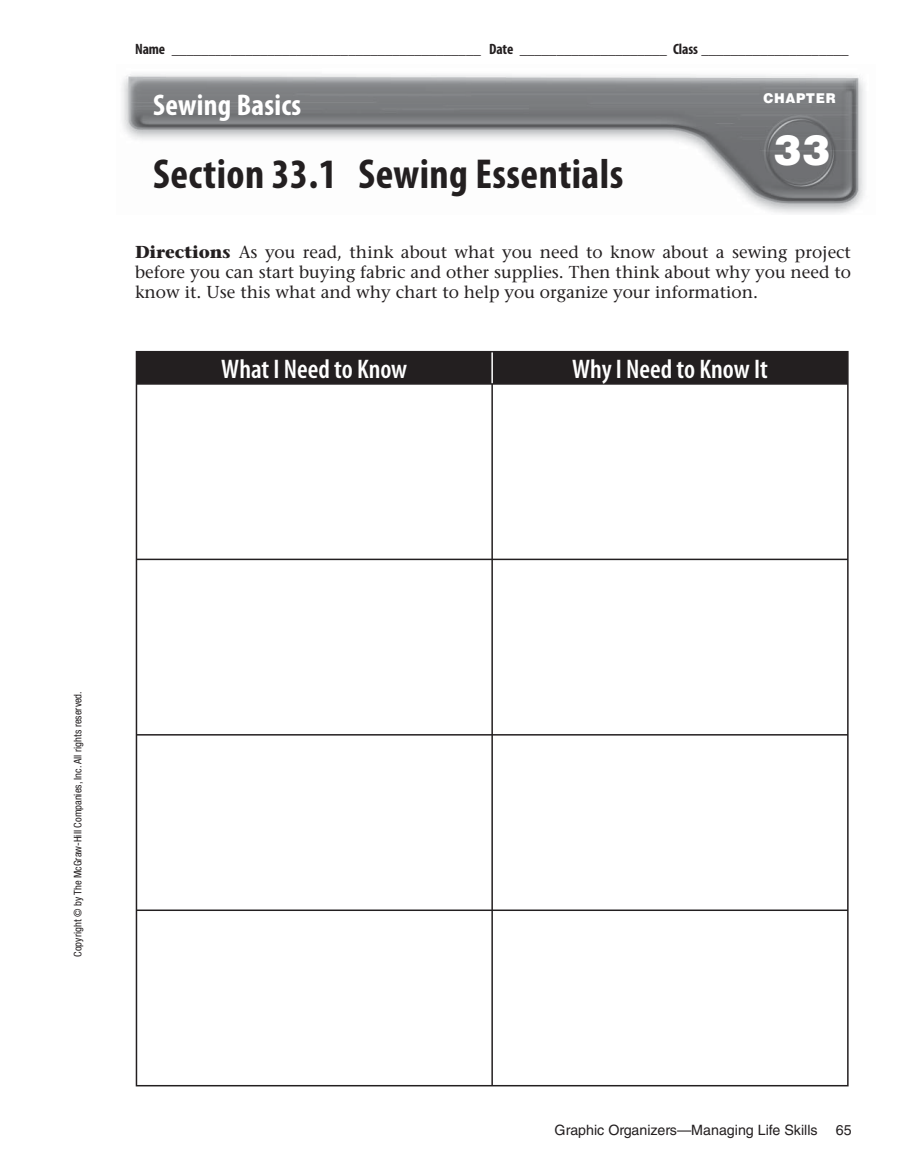
<style>
.page{position:relative;width:905px;height:1175px;background:#fff}
.page>*{position:absolute;margin:0;border:0;box-sizing:border-box;transform-origin:0 0}
.t1{font:700 condensed 42px "Myriad Pro";letter-spacing:.01em;color:#231f20}
.t2{font:900 42px "Helvetica LT Std";color:#fff}
.t3{font:700 condensed 30px "Myriad Pro";letter-spacing:.01em;color:#fff}
.t4{font:600 condensed 27px "Myriad Pro";color:#fff}
.t5{font:500 17.25px/20.2px "Stone Serif Std";color:#231f20;text-align:justify}
.t6{font:700 condensed 15px "Myriad Pro";letter-spacing:-.01em;color:#231f20}
.t7{font:14.25px "Helvetica LT Std";color:#231f20}
.t8{font:900 13.5px "Helvetica LT Std";letter-spacing:.05em;color:#fff;scale:.95 1}
.t9{font:condensed 10.5px "Helvetica Neue LT Std";color:#231f20}
.s1{font-weight:700}
</style>
<div class="page">
<img style="left:122px;top:74px;width:743px;height:140px">
<div style="left:137px;top:352px;width:710px;height:31px;background:#231f20"></div>
<hr style="left:136px;top:351px;width:356px;height:1px;background:#231f20">
<hr style="left:136px;top:352px;width:1px;height:31px;background:#231f20">
<hr style="left:492px;top:351px;width:356px;height:1px;background:#231f20">
<hr style="left:847px;top:352px;width:1px;height:31px;background:#231f20">
<hr style="left:136px;top:383px;width:356px;height:2px;background:#231f20">
<hr style="left:136px;top:385px;width:1px;height:173px;background:#231f20">
<hr style="left:492px;top:383px;width:356px;height:2px;background:#231f20">
<hr style="left:491px;top:385px;width:2px;height:173px;background:#231f20">
<hr style="left:847px;top:385px;width:1px;height:173px;background:#231f20">
<hr style="left:136px;top:558px;width:356px;height:2px;background:#231f20">
<hr style="left:136px;top:560px;width:1px;height:174px;background:#231f20">
<hr style="left:492px;top:558px;width:356px;height:2px;background:#231f20">
<hr style="left:491px;top:560px;width:2px;height:174px;background:#231f20">
<hr style="left:847px;top:560px;width:1px;height:174px;background:#231f20">
<hr style="left:136px;top:734px;width:356px;height:1px;background:#231f20">
<hr style="left:136px;top:735px;width:1px;height:174px;background:#231f20">
<hr style="left:492px;top:734px;width:356px;height:1px;background:#231f20">
<hr style="left:491px;top:735px;width:2px;height:174px;background:#231f20">
<hr style="left:847px;top:735px;width:1px;height:174px;background:#231f20">
<hr style="left:136px;top:909px;width:356px;height:2px;background:#231f20">
<hr style="left:136px;top:911px;width:1px;height:173px;background:#231f20">
<hr style="left:492px;top:909px;width:356px;height:2px;background:#231f20">
<hr style="left:491px;top:911px;width:2px;height:173px;background:#231f20">
<hr style="left:847px;top:911px;width:1px;height:173px;background:#231f20">
<hr style="left:136px;top:1084px;width:356px;height:2px;background:#231f20">
<hr style="left:492px;top:1084px;width:356px;height:2px;background:#231f20">
<hr style="left:491px;top:352px;width:2px;height:31px;background:#fff">
<p class="t6" style="left:135px;top:43px;width:715px">Name __________________________________________ Date ____________________ Class ____________________</p>
<h2 class="t3" style="left:153px;top:94px;width:150px">Sewing Basics</h2>
<p class="t8" style="left:763px;top:93px;width:78px">CHAPTER</p>
<h1 class="t2" style="left:773px;top:135px;width:58px">33</h1>
<h1 class="t1" style="left:153px;top:158px;width:471px">Section 33.1 Sewing Essentials</h1>
<p class="t5" style="left:135px;top:242px;width:717px"><span class="s1">Directions</span> As you read, think about what you need to know about a sewing project before you can start buying fabric and other supplies. Then think about why you need to know it. Use this what and why chart to help you organize your information.</p>
<h3 class="t4" style="left:221px;top:359px;width:187px">What I Need to Know</h3>
<h3 class="t4" style="left:572px;top:359px;width:197px">Why I Need to Know It</h3>
<p class="t9" style="left:74px;top:956px;width:267px;rotate:-90deg">Copyright © by The McGraw-Hill Companies, Inc. All rights reserved.</p>
<p class="t7" style="left:554px;top:1124px;width:264px">Graphic Organizers—Managing Life Skills</p>
<p class="t7" style="left:835px;top:1124px;width:17px">65</p>
</div>
